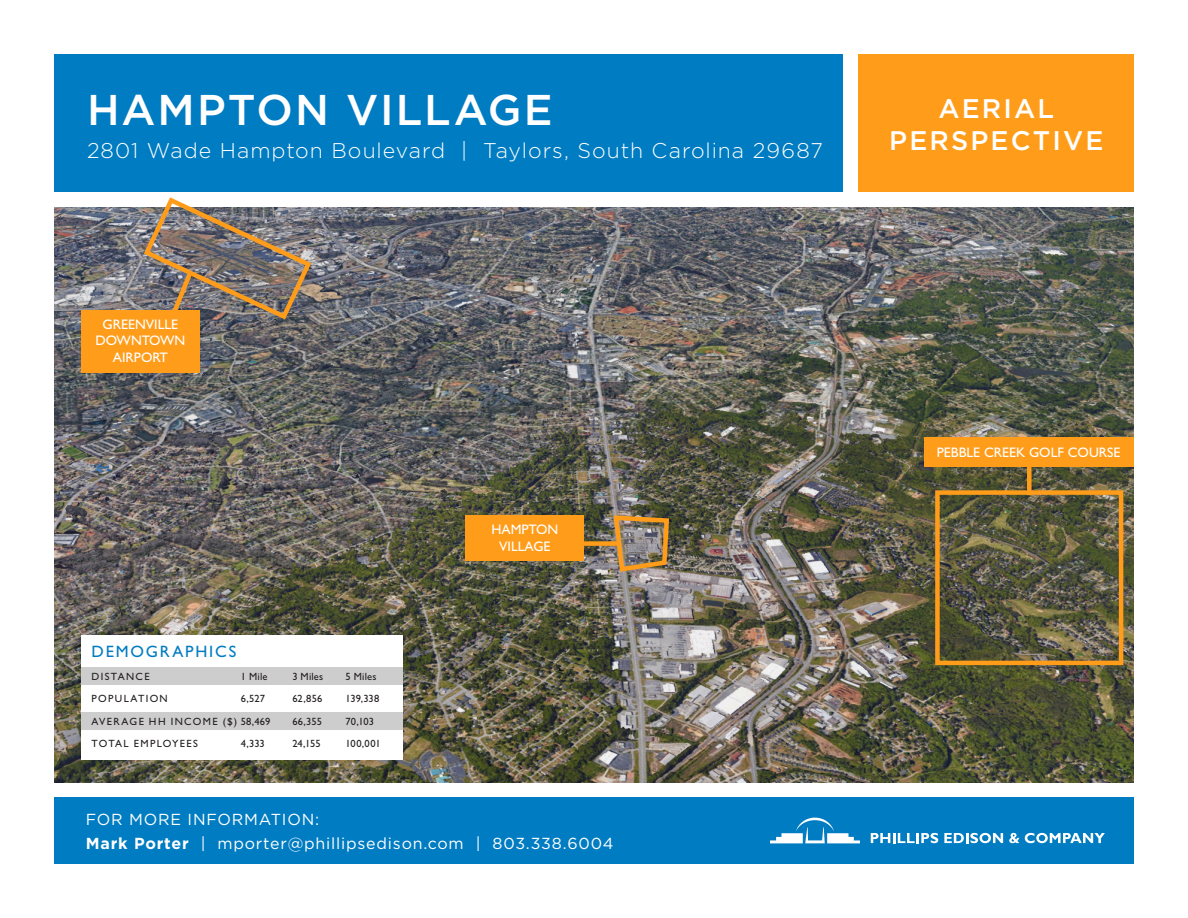
<style>
.page{position:relative;width:1188px;height:918px;background:#fff}
.page>*{position:absolute;margin:0;border:0;box-sizing:border-box;transform-origin:0 0}
.t1{font:500 43.05px "Gotham";letter-spacing:.045em;color:#fff}
.t2{font:500 26.85px "Gotham";letter-spacing:.08em;color:#fff}
.t3{font:300 21.3px "Gotham";letter-spacing:.045em;color:#fff}
.t4{font:16.5px "Gill Sans Std";letter-spacing:.115em;color:#007cc2}
.t5{font:15.9px "Gotham";letter-spacing:.05em;color:#fff}
.t6{font:13.8px/16.6px "Gill Sans Std";color:#fff;text-align:center}
.t7{font:10.5px "Gill Sans Std";letter-spacing:.05em;color:#231f20}
.t8{font:10.5px "Gill Sans Std";letter-spacing:.13em;color:#231f20}
.t9{font:10.5px "Gill Sans Std";letter-spacing:.125em;color:#231f20}
.s1{font-weight:700}
</style>
<div class="page">
<img style="left:54px;top:207px;width:1080px;height:576px">
<div style="left:859px;top:54px;width:275px;height:137px;background:#ff9d1b"></div>
<div style="left:924px;top:437px;width:210px;height:30px;background:#ff9d1b"></div>
<div style="left:54px;top:54px;width:789px;height:137px;background:#007cc2"></div>
<div style="left:55px;top:797px;width:1079px;height:67px;background:#007cc2"></div>
<svg style="left:770px;top:818px;width:90px;height:25px"></svg>
<svg style="left:871px;top:833px;width:67px;height:10px"></svg>
<svg style="left:944px;top:833px;width:59px;height:10px"></svg>
<svg style="left:1009px;top:833px;width:10px;height:10px"></svg>
<svg style="left:1025px;top:833px;width:80px;height:10px"></svg>
<div style="left:81px;top:635px;width:322px;height:125px;background:#fff"></div>
<div style="left:81px;top:667px;width:322px;height:18px;background:#cecdce"></div>
<div style="left:81px;top:712px;width:322px;height:18px;background:#cecdce"></div>
<div style="left:81px;top:310px;width:119px;height:62px;background:#ff9d1b"></div>
<img style="left:609px;top:513px;width:62px;height:61px">
<img style="left:141px;top:197px;width:173px;height:125px">
<div style="left:935px;top:490px;width:188px;height:175px;border:4px solid #ff9d1b"></div>
<div style="left:1027px;top:459px;width:5px;height:36px;background:#ff9d1b"></div>
<div style="left:465px;top:516px;width:119px;height:45px;background:#ff9d1b"></div>
<div style="left:580px;top:541px;width:39px;height:5px;background:#ff9d1b"></div>
<p class="t1" style="left:87px;top:85px;width:467px">HAMPTON VILLAGE</p>
<p class="t3" style="left:87px;top:139px;width:737px">2801 Wade Hampton Boulevard | Taylors, South Carolina 29687</p>
<p class="t6" style="left:95px;top:316px;width:92px">GREENVILLE<br>DOWNTOWN<br>AIRPORT</p>
<p class="t4" style="left:92px;top:642px;width:146px">DEMOGRAPHICS</p>
<p class="t9" style="left:92px;top:670px;width:60px">DISTANCE</p>
<p class="t7" style="left:241px;top:670px;width:28px">1 Mile</p>
<p class="t7" style="left:292px;top:670px;width:33px">3 Miles</p>
<p class="t7" style="left:346px;top:670px;width:33px">5 Miles</p>
<p class="t8" style="left:92px;top:693px;width:78px">POPULATION</p>
<p class="t7" style="left:241px;top:693px;width:26px">6,527</p>
<p class="t7" style="left:292px;top:693px;width:31px">62,856</p>
<p class="t7" style="left:346px;top:693px;width:35px">139,338</p>
<p class="t8" style="left:92px;top:715px;width:180px">AVERAGE HH INCOME ($) 58,469</p>
<p class="t7" style="left:292px;top:715px;width:31px">66,355</p>
<p class="t7" style="left:346px;top:715px;width:30px">70,103</p>
<p class="t9" style="left:92px;top:738px;width:108px">TOTAL EMPLOYEES</p>
<p class="t7" style="left:241px;top:738px;width:25px">4,333</p>
<p class="t7" style="left:292px;top:738px;width:30px">24,155</p>
<p class="t7" style="left:346px;top:738px;width:37px">100,001</p>
<p class="t6" style="left:491px;top:521px;width:68px">HAMPTON<br>VILLAGE</p>
<p class="t5" style="left:86px;top:811px;width:235px">FOR MORE INFORMATION:</p>
<p class="t5" style="left:86px;top:835px;width:529px"><span class="s1">Mark Porter</span> | mporter@phillipsedison.com | 803.338.6004</p>
<p class="t2" style="left:938px;top:93px;width:117px">AERIAL</p>
<p class="t2" style="left:889px;top:125px;width:216px">PERSPECTIVE</p>
<p class="t6" style="left:937px;top:444px;width:185px">PEBBLE CREEK GOLF COURSE</p>
</div>
